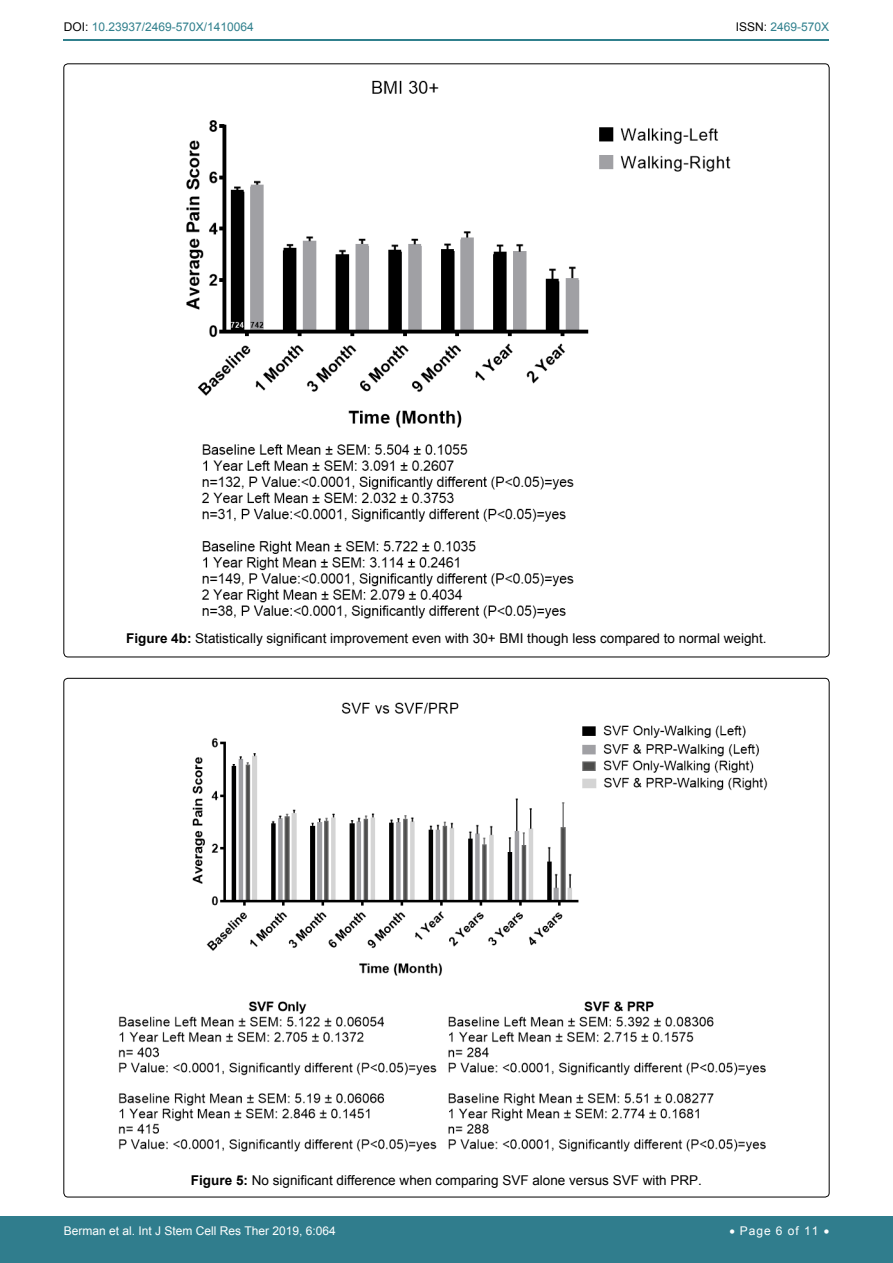
<style>
.page{position:relative;width:893px;height:1263px;background:#fff}
.page>*{position:absolute;margin:0;border:0;box-sizing:border-box;transform-origin:0 0}
.t1{font:13.5px "Arial";color:#000}
.t2{font:12px "Arial";color:#fff}
.t3{font:12px "Arial";color:#30808d}
.s1{color:#000}
.s2{font-weight:700}
</style>
<div class="page">
<hr style="left:64px;top:40px;width:765px;height:1px;background:#30808d">
<div style="left:0;top:1217px;width:893px;height:46px;background:#307d8d"></div>
<img style="left:186px;top:80px;width:545px;height:539px">
<img style="left:118px;top:702px;width:650px;height:450px">
<p class="t3" style="left:64px;top:19px;width:192px"><span class="s1">DOI:</span> 10.23937/2469-570X/1410064</p>
<p class="t3" style="left:736px;top:19px;width:95px"><span class="s1">ISSN:</span> 2469-570X</p>
<p class="t1" style="left:126px;top:630px;width:642px"><span class="s2">Figure 4b:</span> Statistically significant improvement even with 30+ BMI though less compared to normal weight.</p>
<p class="t1" style="left:191px;top:1171px;width:512px"><span class="s2">Figure 5:</span> No significant difference when comparing SVF alone versus SVF with PRP.</p>
<p class="t2" style="left:64px;top:1223px;width:274px">Berman et al. Int J Stem Cell Res Ther 2019, 6:064</p>
<p class="t2" style="left:729px;top:1223px;width:101px">• Page 6 of 11 •</p>
</div>
